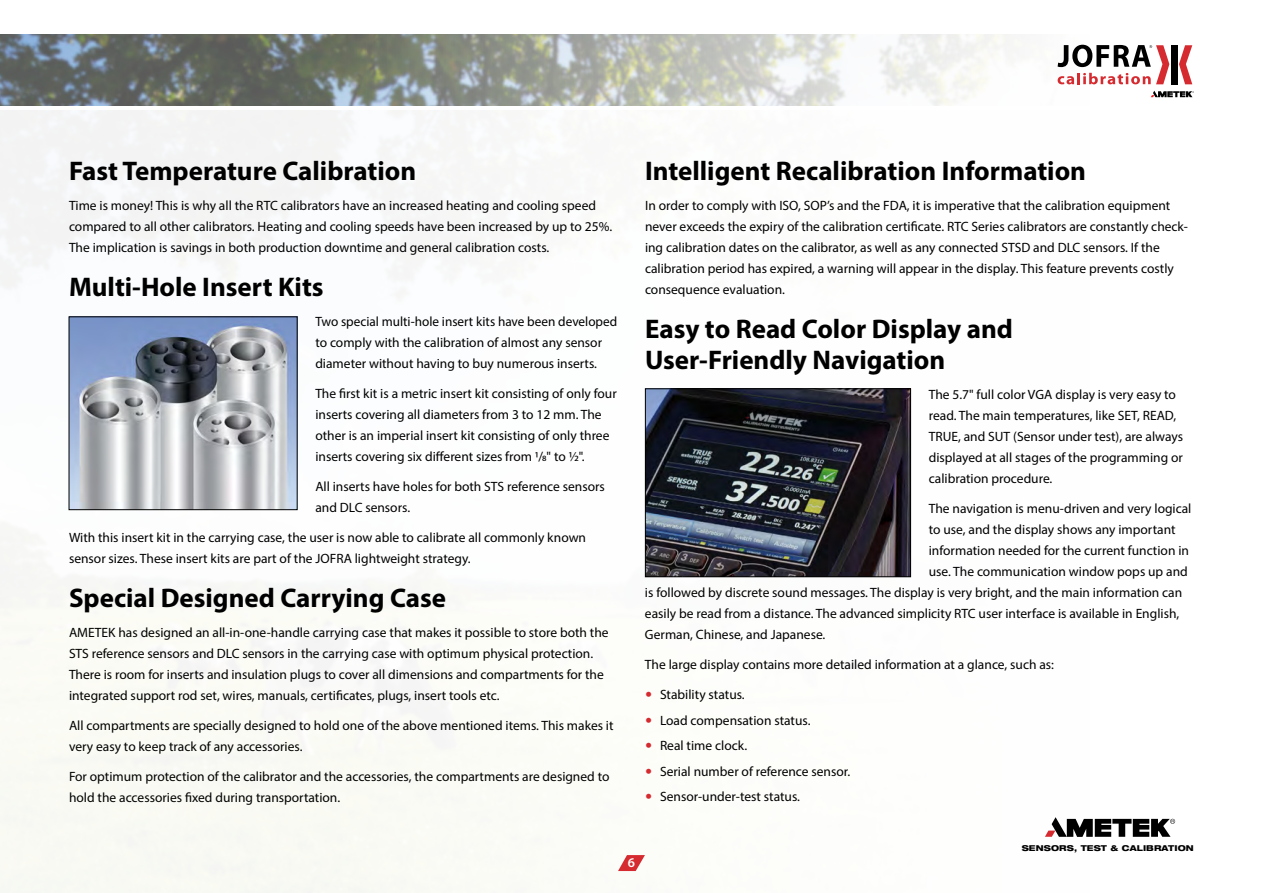
<style>
.page{position:relative;width:1263px;height:893px;background:#fff}
.page>*{position:absolute;margin:0;border:0;box-sizing:border-box;transform-origin:0 0}
.t1{font:700 27px/31.5px "Myriad Pro";color:#000}
.t2{font:13.5px/21px "Myriad Pro";color:#000}
.t3{font:600 13.5px "Myriad Pro";color:#fff}
.t4{font:800 expanded 8.1px "Helvetica Neue LT Pro";letter-spacing:.015em;color:#000}
</style>
<div class="page">
<img style="left:0;top:35px;width:1193px;height:71px">
<img style="left:71px;top:319px;width:224px;height:189px">
<img style="left:647px;top:391px;width:262px;height:184px">
<div style="left:645px;top:389px;width:266px;height:188px;border:1px solid #000"></div>
<svg style="left:1045px;top:817px;width:130px;height:20px"></svg>
<svg style="left:1151px;top:91px;width:43px;height:6px"></svg>
<div style="left:1171px;top:45px;width:7px;height:39px;background:#000"></div>
<svg style="left:1179px;top:45px;width:13px;height:39px"></svg>
<svg style="left:1057px;top:45px;width:112px;height:39px"></svg>
<svg style="left:618px;top:855px;width:27px;height:16px"></svg>
<h1 class="t1" style="left:69px;top:154px;width:349px">Fast Temperature Calibration</h1>
<p class="t2" style="left:69px;top:194px;width:545px">Time is money! This is why all the RTC calibrators have an increased heating and cooling speed compared to all other calibrators. Heating and cooling speeds have been increased by up to 25%.<br>The implication is savings in both production downtime and general calibration costs.</p>
<h1 class="t1" style="left:69px;top:270px;width:256px">Multi-Hole Insert Kits</h1>
<p class="t2" style="left:315px;top:311px;width:303px">Two special multi-hole insert kits have been developed to comply with the calibration of almost any sensor diameter without having to buy numerous inserts.</p>
<p class="t2" style="left:315px;top:383px;width:303px">The first kit is a metric insert kit consisting of only four inserts covering all diameters from 3 to 12 mm. The other is an imperial insert kit consisting of only three inserts covering six different sizes from 1/8" to ½".</p>
<p class="t2" style="left:315px;top:476px;width:291px">All inserts have holes for both STS reference sensors and DLC sensors.</p>
<p class="t2" style="left:69px;top:527px;width:519px">With this insert kit in the carrying case, the user is now able to calibrate all commonly known sensor sizes. These insert kits are part of the JOFRA lightweight strategy.</p>
<h1 class="t1" style="left:69px;top:581px;width:379px">Special Designed Carrying Case</h1>
<p class="t2" style="left:69px;top:622px;width:541px">AMETEK has designed an all-in-one-handle carrying case that makes it possible to store both the STS reference sensors and DLC sensors in the carrying case with optimum physical protection.<br>There is room for inserts and insulation plugs to cover all dimensions and compartments for the integrated support rod set, wires, manuals, certificates, plugs, insert tools etc.</p>
<p class="t2" style="left:69px;top:715px;width:546px">All compartments are specially designed to hold one of the above mentioned items. This makes it very easy to keep track of any accessories.</p>
<p class="t2" style="left:69px;top:766px;width:542px">For optimum protection of the calibrator and the accessories, the compartments are designed to hold the accessories fixed during transportation.</p>
<h1 class="t1" style="left:645px;top:154px;width:443px">Intelligent Recalibration Information</h1>
<p class="t2" style="left:645px;top:194px;width:544px">In order to comply with ISO, SOP’s and the FDA, it is imperative that the calibration equipment never exceeds the expiry of the calibration certificate. RTC Series calibrators are constantly check&shy;ing calibration dates on the calibrator, as well as any connected STSD and DLC sensors. If the calibration period has expired, a warning will appear in the display. This feature prevents costly consequence evaluation.</p>
<h1 class="t1" style="left:645px;top:312px;width:369px">Easy to Read Color Display and<br>User-Friendly Navigation</h1>
<p class="t2" style="left:929px;top:384px;width:256px">The 5.7" full color VGA display is very easy to read. The main temperatures, like SET, READ, TRUE, and SUT (Sensor under test), are always displayed at all stages of the programming or calibration procedure.</p>
<p class="t2" style="left:929px;top:498px;width:264px">The navigation is menu-driven and very logical</p>
<p class="t2" style="left:929px;top:519px;width:248px">to use, and the display shows any important</p>
<p class="t2" style="left:929px;top:540px;width:262px">information needed for the current function in</p>
<p class="t2" style="left:929px;top:561px;width:260px">use. The communication window pops up and</p>
<p class="t2" style="left:645px;top:582px;width:539px">is followed by discrete sound messages. The display is very bright, and the main information can</p>
<p class="t2" style="left:645px;top:603px;width:536px">easily be read from a distance. The advanced simplicity RTC user interface is available in English,</p>
<p class="t2" style="left:645px;top:624px;width:182px">German, Chinese, and Japanese.</p>
<p class="t2" style="left:645px;top:654px;width:411px">The large display contains more detailed information at a glance, such as:</p>
<p class="t2" style="left:660px;top:682px;width:192px;line-height:25.5px">Stability status.<br>Load compensation status.<br>Real time clock.<br>Serial number of reference sensor.<br>Sensor-under-test status.</p>
<p class="t3" style="left:628px;top:855px;width:9px">6</p>
<p class="t4" style="left:1022px;top:843px;width:174px">SENSORS, TEST &amp; CALIBRATION</p>
</div>
